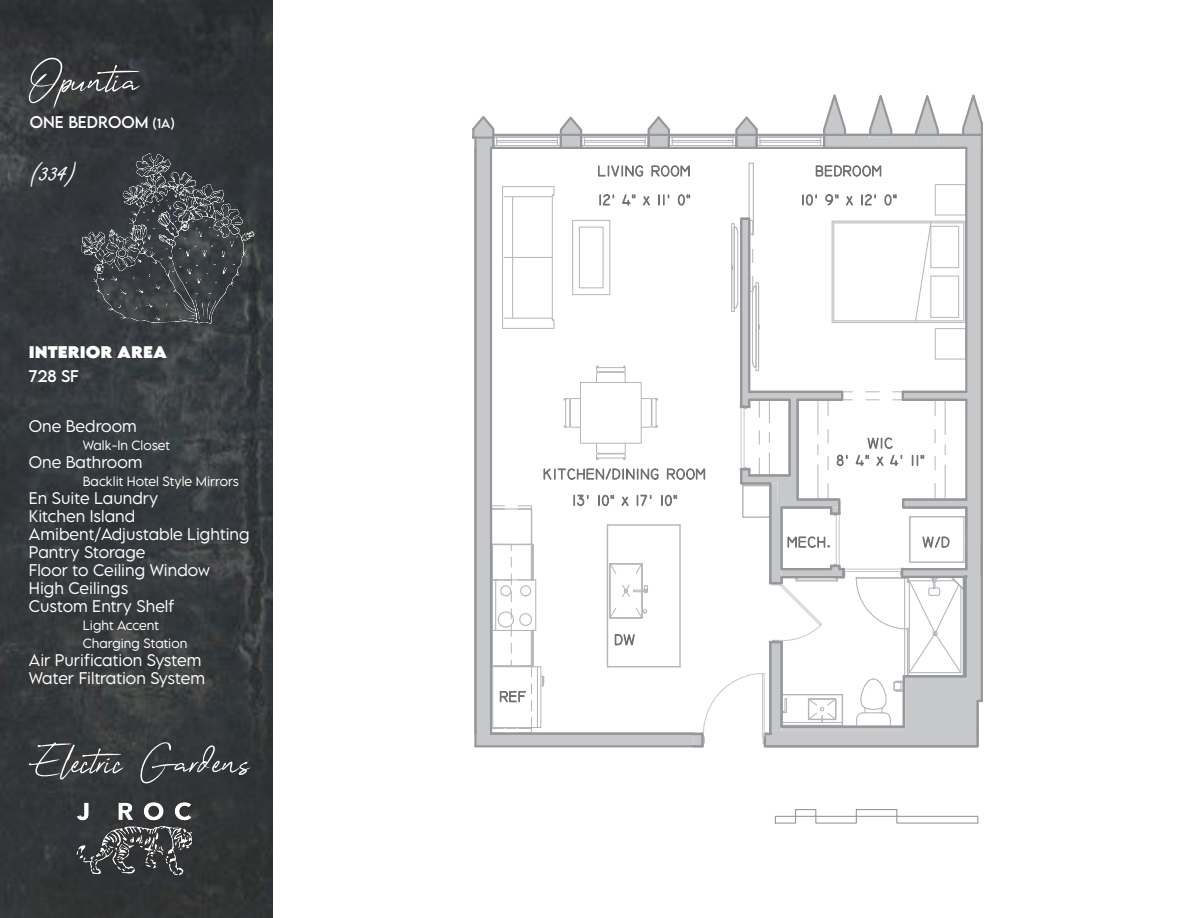
<style>
.page{position:relative;width:1188px;height:918px;background:#fff}
.page>*{position:absolute;margin:0;border:0;box-sizing:border-box;transform-origin:0 0}
.t1{font:60px "One Signature";color:#fff}
.t2{font:55.5px "One Signature";color:#fff}
.t3{font:27px "Freestyle Script";color:#fff}
.t4{font:300 15px "LEMONMILK Pro";color:#fff}
.t5{font:15px "LEMONMILK Pro";color:#fff}
.t6{font:800 15px "LEMONMILK Pro";color:#fff}
.t7{font:14.85px "Technic Lite";letter-spacing:.02em;color:#717275}
.t8{font:300 12px "LEMONMILK Pro";color:#fff}
.s1{font-size:12px}
</style>
<div class="page">
<img style="left:0;top:0;width:273px;height:918px">
<img style="left:65px;top:794px;width:139px;height:84px">
<div style="left:475px;top:148px;width:16px;height:586px;background:#c7c8ca"></div>
<div style="left:475px;top:734px;width:218px;height:12px;background:#c7c8ca"></div>
<div style="left:966px;top:148px;width:16px;height:428px;background:#c7c8ca"></div>
<hr style="left:490px;top:148px;width:2px;height:586px;background:#95979a">
<hr style="left:503px;top:186px;width:51px;height:1px;background:#b5b6ba">
<hr style="left:502px;top:187px;width:1px;height:141px;background:#b5b6ba">
<hr style="left:503px;top:328px;width:51px;height:1px;background:#b5b6ba">
<svg style="left:552px;top:319px;width:3px;height:9px"></svg>
<hr style="left:552px;top:195px;width:1px;height:125px;background:#b5b6ba">
<svg style="left:552px;top:187px;width:3px;height:9px"></svg>
<hr style="left:504px;top:257px;width:48px;height:1px;background:#b5b6ba">
<hr style="left:504px;top:318px;width:48px;height:1px;background:#b5b6ba">
<hr style="left:512px;top:197px;width:1px;height:121px;background:#b5b6ba">
<hr style="left:504px;top:196px;width:48px;height:1px;background:#b5b6ba">
<hr style="left:535px;top:580px;width:1px;height:50px;background:#b5b6ba">
<hr style="left:492px;top:579px;width:44px;height:1px;background:#b5b6ba">
<hr style="left:495px;top:580px;width:1px;height:50px;background:#b5b6ba">
<hr style="left:531px;top:544px;width:1px;height:36px;background:#b5b6ba">
<hr style="left:492px;top:544px;width:1px;height:122px;background:#b5b6ba">
<hr style="left:491px;top:544px;width:41px;height:1px;background:#b5b6ba">
<hr style="left:491px;top:509px;width:41px;height:1px;background:#b5b6ba">
<hr style="left:531px;top:509px;width:1px;height:35px;background:#b5b6ba">
<hr style="left:493px;top:727px;width:44px;height:1px;background:#b5b6ba">
<hr style="left:492px;top:667px;width:1px;height:61px;background:#b5b6ba">
<svg style="left:531px;top:717px;width:10px;height:11px"></svg>
<hr style="left:537px;top:667px;width:1px;height:61px;background:#b5b6ba">
<hr style="left:541px;top:667px;width:1px;height:61px;background:#b5b6ba">
<hr style="left:607px;top:666px;width:73px;height:1px;background:#b5b6ba">
<hr style="left:679px;top:525px;width:2px;height:142px;background:#b5b6ba">
<hr style="left:607px;top:524px;width:73px;height:2px;background:#b5b6ba">
<hr style="left:607px;top:525px;width:1px;height:142px;background:#b5b6ba">
<svg style="left:609px;top:563px;width:40px;height:56px"></svg>
<svg style="left:518px;top:569px;width:14px;height:28px"></svg>
<svg style="left:518px;top:533px;width:13px;height:22px"></svg>
<hr style="left:532px;top:544px;width:2px;height:36px;background:#b5b6ba">
<svg style="left:492px;top:533px;width:20px;height:69px"></svg>
<hr style="left:965px;top:148px;width:2px;height:244px;background:#95979a">
<svg style="left:492px;top:609px;width:52px;height:85px"></svg>
<div style="left:572px;top:220px;width:38px;height:75px;border:1px solid #b5b6ba"></div>
<div style="left:579px;top:227px;width:24px;height:61px;border:1px solid #b5b6ba"></div>
<div style="left:518px;top:728px;width:14px;height:5px;border:1px solid #b5b6ba"></div>
<svg style="left:492px;top:717px;width:24px;height:16px"></svg>
<div style="left:518px;top:506px;width:14px;height:3px;border:1px solid #b5b6ba"></div>
<svg style="left:492px;top:506px;width:13px;height:14px"></svg>
<div style="left:580px;top:382px;width:61px;height:61px;border:1px solid #b5b6ba"></div>
<svg style="left:596px;top:443px;width:30px;height:17px"></svg>
<svg style="left:641px;top:398px;width:17px;height:30px"></svg>
<svg style="left:564px;top:398px;width:17px;height:30px"></svg>
<svg style="left:596px;top:366px;width:30px;height:17px"></svg>
<hr style="left:490px;top:504px;width:2px;height:230px;background:#95979a">
<hr style="left:491px;top:733px;width:212px;height:2px;background:#95979a">
<hr style="left:474px;top:138px;width:3px;height:608px;background:#95979a">
<hr style="left:475px;top:745px;width:228px;height:2px;background:#95979a">
<hr style="left:981px;top:123px;width:2px;height:578px;background:#95979a">
<svg style="left:472px;top:94px;width:511px;height:56px"></svg>
<svg style="left:691px;top:162px;width:292px;height:586px"></svg>
<hr style="left:903px;top:391px;width:63px;height:2px;background:#95979a">
<div style="left:762px;top:673px;width:3px;height:64px;border:1px solid #c7c8ca"></div>
<svg style="left:774px;top:809px;width:205px;height:15px"></svg>
<div style="left:543px;top:466px;width:167px;height:16px;background:#fff"></div>
<div style="left:598px;top:163px;width:96px;height:16px;background:#fff"></div>
<div style="left:836px;top:452px;width:89px;height:16px;background:#fff"></div>
<div style="left:867px;top:435px;width:27px;height:16px;background:#fff"></div>
<div style="left:922px;top:534px;width:28px;height:16px;background:#fff"></div>
<div style="left:787px;top:534px;width:45px;height:16px;background:#fff"></div>
<div style="left:801px;top:191px;width:100px;height:16px;background:#fff"></div>
<div style="left:815px;top:163px;width:68px;height:16px;background:#fff"></div>
<div style="left:499px;top:688px;width:28px;height:16px;background:#fff"></div>
<img style="left:81px;top:154px;width:173px;height:170px">
<p class="t1" style="left:29px;top:34px;width:122px">Opuntia</p>
<p class="t5" style="left:30px;top:112px;width:146px">ONE BEDROOM <span class="s1">(1A)</span></p>
<p class="t3" style="left:30px;top:158px;width:48px">(334)</p>
<p class="t6" style="left:29px;top:342px;width:140px">INTERIOR AREA</p>
<p class="t5" style="left:29px;top:366px;width:51px">728 SF</p>
<p class="t4" style="left:29px;top:416px;width:110px">One Bedroom</p>
<p class="t8" style="left:83px;top:437px;width:89px">Walk-In Closet</p>
<p class="t4" style="left:29px;top:452px;width:115px">One Bathroom</p>
<p class="t8" style="left:83px;top:473px;width:158px">Backlit Hotel Style Mirrors</p>
<p class="t4" style="left:29px;top:488px;width:131px">En Suite Laundry</p>
<p class="t4" style="left:29px;top:506px;width:108px">Kitchen Island</p>
<p class="t4" style="left:29px;top:524px;width:222px">Amibent/Adjustable Lighting</p>
<p class="t4" style="left:29px;top:542px;width:118px">Pantry Storage</p>
<p class="t4" style="left:29px;top:560px;width:183px">Floor to Ceiling Window</p>
<p class="t4" style="left:29px;top:578px;width:101px">High Ceilings</p>
<p class="t4" style="left:29px;top:596px;width:147px">Custom Entry Shelf</p>
<p class="t8" style="left:83px;top:617px;width:78px">Light Accent</p>
<p class="t8" style="left:83px;top:635px;width:106px">Charging Station</p>
<p class="t4" style="left:29px;top:650px;width:174px">Air Purification System</p>
<p class="t4" style="left:29px;top:668px;width:178px">Water Filtration System</p>
<h2 class="t2" style="left:29px;top:720px;width:223px">Electric Gardens</h2>
<p class="t7" style="left:598px;top:163px;width:95px">LIVING ROOM</p>
<p class="t7" style="left:598px;top:192px;width:94px">12’ 4" x 11’ 0"</p>
<p class="t7" style="left:815px;top:163px;width:68px">BEDROOM</p>
<p class="t7" style="left:801px;top:192px;width:98px">10’ 9" x 12’ 0"</p>
<p class="t7" style="left:543px;top:466px;width:164px">KITCHEN/DINING ROOM</p>
<p class="t7" style="left:572px;top:492px;width:107px">13’ 10" x 17’ 10"</p>
<p class="t7" style="left:499px;top:688px;width:29px">REF</p>
<p class="t7" style="left:614px;top:631px;width:22px">DW</p>
<p class="t7" style="left:867px;top:435px;width:28px">WIC</p>
<p class="t7" style="left:836px;top:452px;width:90px">8’ 4" x 4’ 11"</p>
<p class="t7" style="left:787px;top:534px;width:46px">MECH.</p>
<p class="t7" style="left:922px;top:534px;width:29px">W/D</p>
</div>
